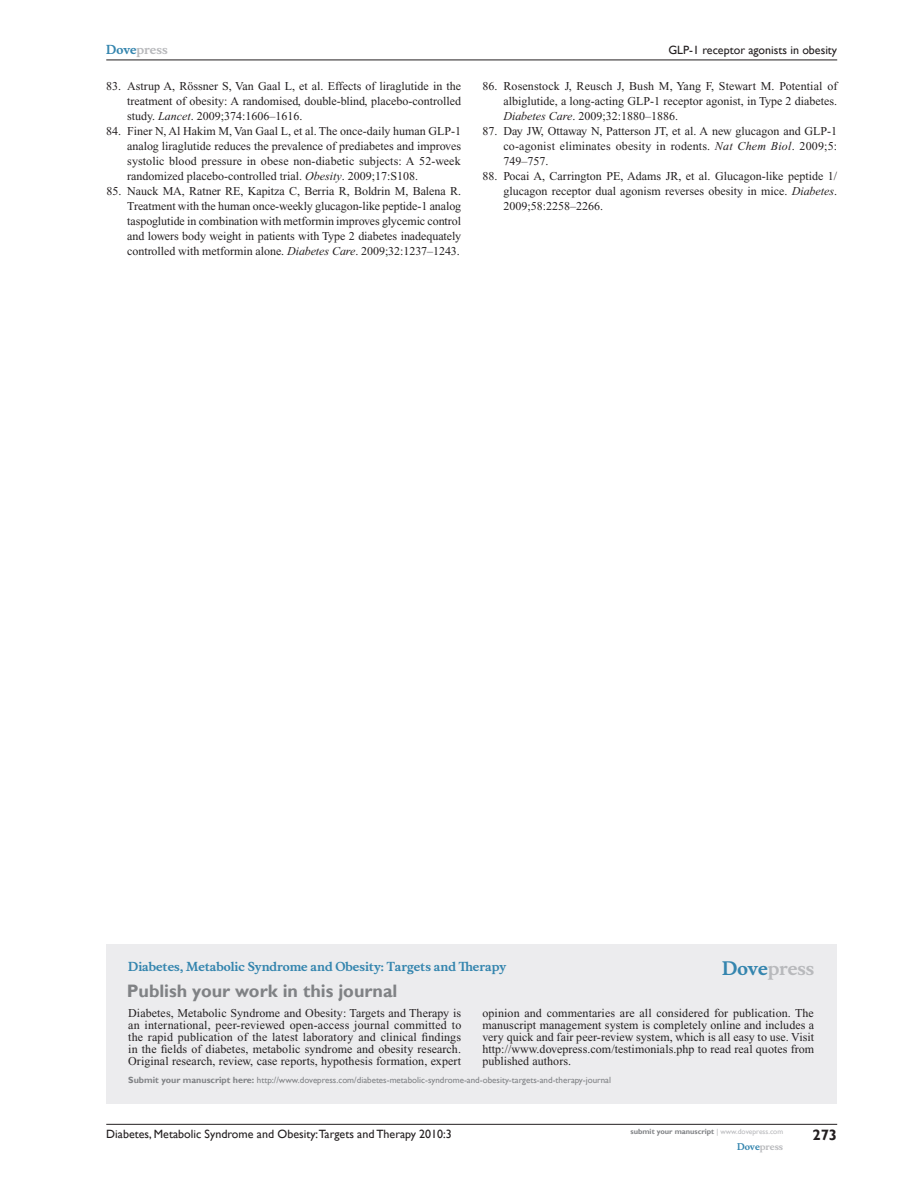
<style>
.page{position:relative;width:918px;height:1188px;background:#fff}
.page>*{position:absolute;margin:0;border:0;box-sizing:border-box;transform-origin:0 0}
.t1{font:700 18px "Gill Sans";color:#808285}
.t2{font:700 18px "Musee";color:#b8b9bc}
.t3{font:700 15px "Gill Sans";color:#231f20}
.t4{font:12px/15px "Times New Roman";color:#231f20;text-align:justify}
.t5{font:12px "Gill Sans";color:#231f20}
.t6{font:700 12px "Musee";color:#3485ae}
.t7{font:700 12px "Musee";color:#b8b9bc}
.t8{font:9px "Gill Sans";color:#808285}
.t9{font:700 9px "Musee";color:#b8b9bc}
.t10{font:700 7.5px "Gill Sans";color:#808285}
.s1{color:#3485ae}
.s2{font-style:italic}
.s3{font-weight:700}
.s4{font-weight:400;color:#b8b9bc}
</style>
<div class="page">
<div style="left:106px;top:944px;width:731px;height:159px;background:#ececee"></div>
<hr style="left:106px;top:1124px;width:731px;height:1px;background:#231f20">
<hr style="left:106px;top:60px;width:731px;height:1px;background:#231f20">
<p class="t7" style="left:106px;top:43px;width:63px"><span class="s1">Dove</span>press</p>
<p class="t4" style="left:127px;top:79px;width:335px;text-indent:-21px">83. Astrup A, Rössner S, Van Gaal L, et al. Effects of liraglutide in the treatment of obesity: A randomised, double-blind, placebo-controlled study. <span class="s2">Lancet</span>. 2009;374:1606–1616.</p>
<p class="t4" style="left:127px;top:124px;width:335px;text-indent:-21px">84. Finer N, Al Hakim M, Van Gaal L, et al. The once-daily human GLP-1 analog liraglutide reduces the prevalence of prediabetes and improves systolic blood pressure in obese non-diabetic subjects: A 52-week randomized placebo-controlled trial. <span class="s2">Obesity</span>. 2009;17:S108.</p>
<p class="t4" style="left:127px;top:184px;width:335px;text-indent:-21px">85. Nauck MA, Ratner RE, Kapitza C, Berria R, Boldrin M, Balena R.<br>Treatment with the human once-weekly glucagon-like peptide-1 analog taspoglutide in combination with metformin improves glycemic control and lowers body weight in patients with Type 2 diabetes inadequately controlled with metformin alone. <span class="s2">Diabetes Care</span>. 2009;32:1237–1243.</p>
<p class="t5" style="left:668px;top:43px;width:170px">GLP-1 receptor agonists in obesity</p>
<p class="t4" style="left:503px;top:79px;width:336px;text-indent:-21px">86. Rosenstock J, Reusch J, Bush M, Yang F, Stewart M. Potential of albiglutide, a long-acting GLP-1 receptor agonist, in Type 2 diabetes.<br><span class="s2">Diabetes Care</span>. 2009;32:1880–1886.</p>
<p class="t4" style="left:503px;top:124px;width:335px;text-indent:-21px">87. Day JW, Ottaway N, Patterson JT, et al. A new glucagon and GLP-1 co-agonist eliminates obesity in rodents. <span class="s2">Nat Chem Biol</span>. 2009;5:<br>749–757.</p>
<p class="t4" style="left:503px;top:169px;width:335px;text-indent:-21px">88. Pocai A, Carrington PE, Adams JR, et al. Glucagon-like peptide 1/ glucagon receptor dual agonism reverses obesity in mice. <span class="s2">Diabetes</span>.<br>2009;58:2258–2266.</p>
<p class="t6" style="left:128px;top:959px;width:379px">Diabetes, Metabolic Syndrome and Obesity: Targets and Therapy</p>
<h1 class="t1" style="left:127px;top:980px;width:272px">Publish your work in this journal</h1>
<h1 class="t2" style="left:722px;top:958px;width:94px"><span class="s1">Dove</span>press</h1>
<p class="t4" style="left:128px;top:1007px;width:335px;line-height:12px">Diabetes, Metabolic Syndrome and Obesity: Targets and Therapy is an international, peer-reviewed open-access journal committed to the rapid publication of the latest laboratory and clinical findings in the fields of diabetes, metabolic syndrome and obesity research.<br>Original research, review, case reports, hypothesis formation, expert</p>
<p class="t4" style="left:482px;top:1007px;width:333px;line-height:12px">opinion and commentaries are all considered for publication. The manuscript management system is completely online and includes a very quick and fair peer-review system, which is all easy to use. Visit http://www.dovepress.com/testimonials.php to read real quotes from published authors.</p>
<p class="t8" style="left:128px;top:1075px;width:484px"><span class="s3">Submit your manuscript here:</span> http://www.dovepress.com/diabetes-metabolic-syndrome-and-obesity-targets-and-therapy-journal</p>
<p class="t5" style="left:106px;top:1127px;width:347px">Diabetes, Metabolic Syndrome and Obesity:Targets and Therapy 2010:3</p>
<p class="t10" style="left:631px;top:1127px;width:154px">submit your manuscript <span class="s4">| www.dovepress.com</span></p>
<p class="t9" style="left:737px;top:1141px;width:48px"><span class="s1">Dove</span>press</p>
<p class="t3" style="left:812px;top:1126px;width:26px">273</p>
</div>
